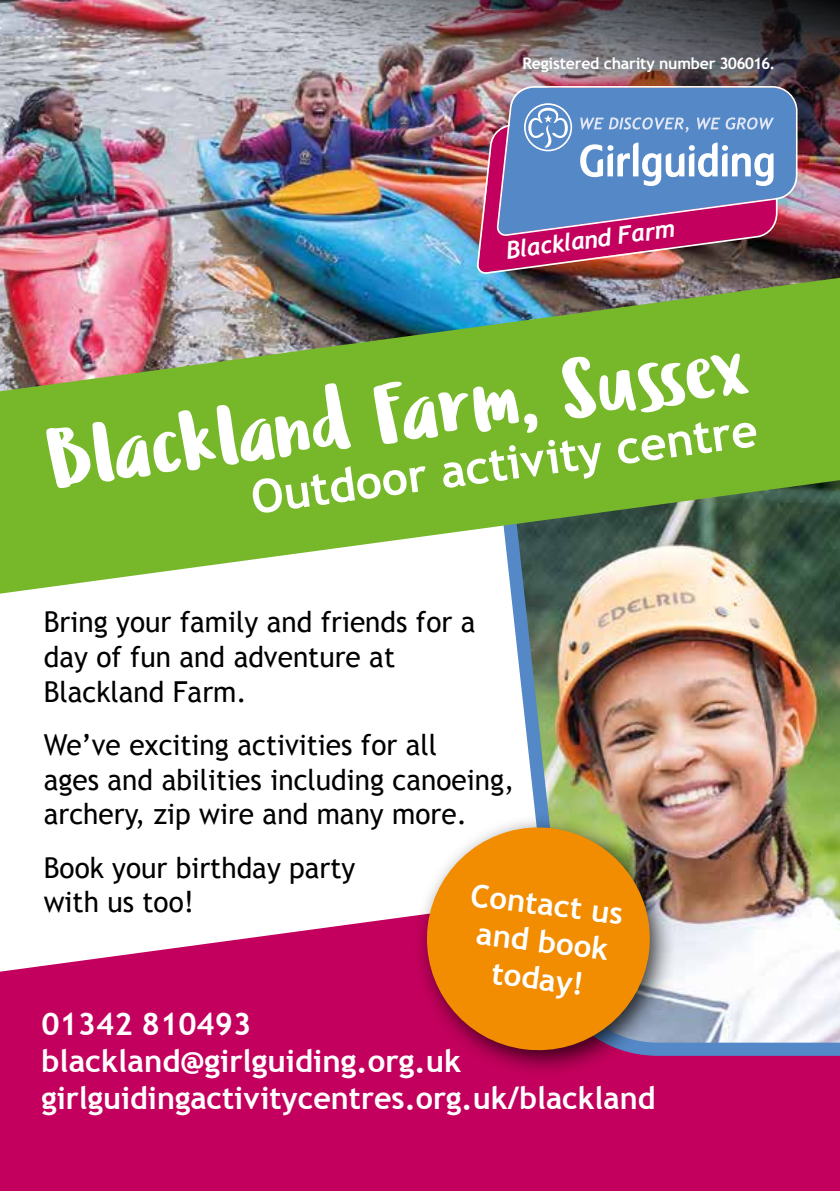
<style>
.page{position:relative;width:840px;height:1191px;background:#fff}
.page>*{position:absolute;margin:0;border:0;box-sizing:border-box;transform-origin:0 0}
.t1{font:85.8px "Ludicrous";color:#fff}
.t2{font:700 46.2px "Trebuchet MS";color:#fff}
.t3{font:700 31px/37.2px "Trebuchet MS";color:#fff}
.t4{font:28.8px/34.6px "Trebuchet MS";color:#000}
.t5{font:italic 700 24.2px "Trebuchet";color:#fff}
.t6{font:700 15.8px "Trebuchet MS";letter-spacing:-.015em;color:#fff}
</style>
<div class="page">
<img style="left:0;top:0;width:839px;height:278px">
<svg style="left:0;top:916px;width:839px;height:275px;background:#c71168"></svg>
<img style="left:476px;top:124px;width:301px;height:150px">
<svg style="left:496px;top:86px;width:301px;height:150px;background:#7474b3"></svg>
<svg style="left:523px;top:103px;width:49px;height:48px"></svg>
<svg style="left:580px;top:143px;width:193px;height:43px"></svg>
<svg style="left:580px;top:117px;width:108px;height:16px;background:#7ea4d5"></svg>
<svg style="left:696px;top:117px;width:77px;height:13px"></svg>
<img style="left:511px;top:593px;width:328px;height:469px">
<img style="left:0;top:278px;width:839px;height:315px">
<div style="left:412px;top:813px;width:265px;height:264px;background:#000;opacity:.75"></div>
<svg style="left:420px;top:820px;width:236px;height:236px;background:#da8428"></svg>
<p class="t6" style="left:522px;top:54px;width:254px">Registered charity number 306016.</p>
<p class="t5" style="left:504px;top:236px;width:171px;rotate:-8deg">Blackland Farm</p>
<h1 class="t1" style="left:41px;top:403px;width:709px;rotate:-8deg">Blackland Farm, Sussex</h1>
<h2 class="t2" style="left:247px;top:470px;width:512px;rotate:-8deg">Outdoor activity centre</h2>
<p class="t4" style="left:44px;top:605px;width:433px">Bring your family and friends for a day of fun and adventure at<br>Blackland Farm.</p>
<p class="t4" style="left:44px;top:728px;width:472px">We’ve exciting activities for all<br>ages and abilities including canoeing, archery, zip wire and many more.</p>
<p class="t4" style="left:44px;top:850px;width:313px">Book your birthday party with us too!</p>
<p class="t3" style="left:473px;top:876px;width:155px;text-align:center;rotate:7deg">Contact us and book today!</p>
<p class="t3" style="left:41px;top:1005px;width:615px">01342 810493 blackland@girlguiding.org.uk girlguidingactivitycentres.org.uk/blackland</p>
</div>
